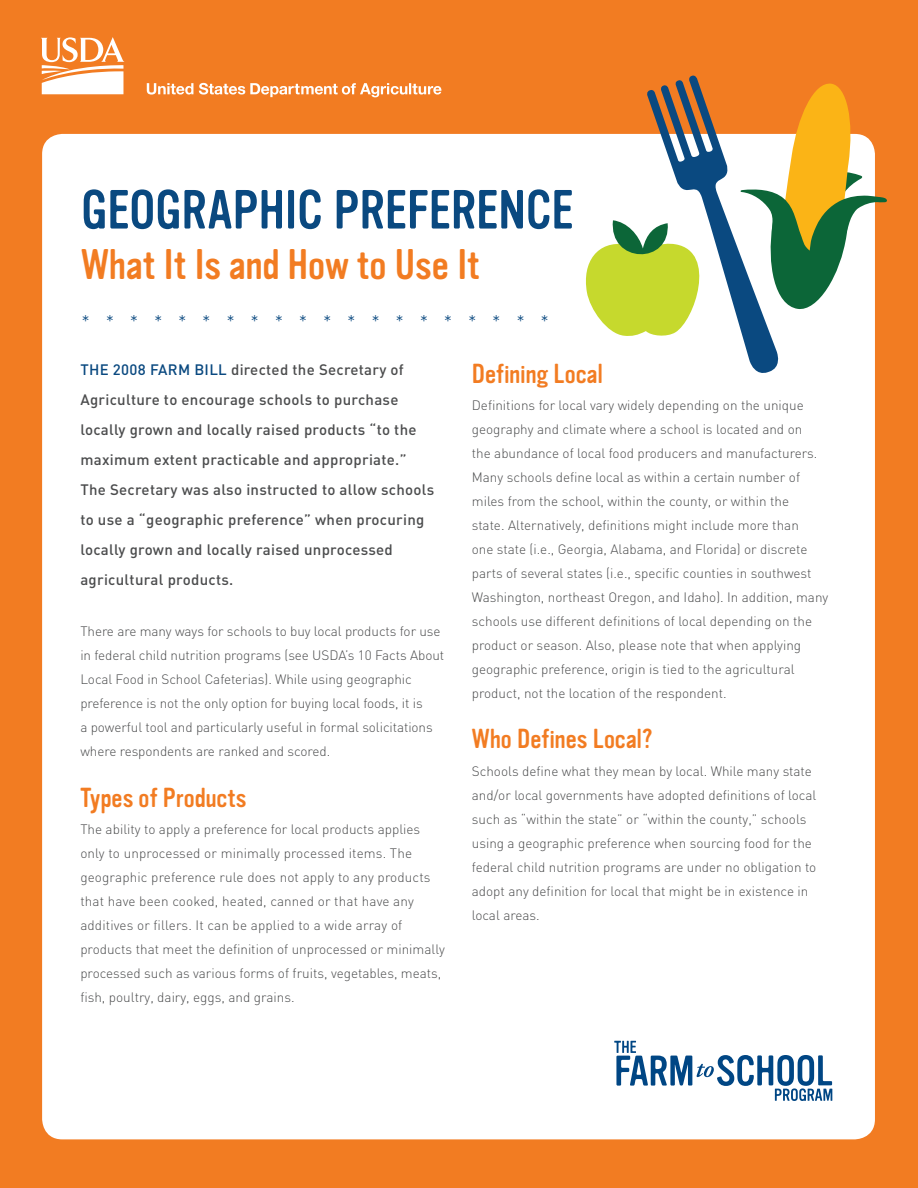
<style>
.page{position:relative;width:918px;height:1188px;background:#f27c22}
.page>*{position:absolute;margin:0;border:0;box-sizing:border-box;transform-origin:0 0}
.Title_2{font:54px "Vinyl OT";letter-spacing:-.005em;color:#0a4980}
.Headlines{font:42px "Vinyl OT";color:#f27c22}
.Headlines-2{font:27px "Vinyl OT";color:#f27c22}
.t1{font:300 18px "DIN";color:#0a4980}
.Opening_Paragraph{font:500 15px/30px "DIN";letter-spacing:.02em;color:#4b4c4d}
.Body{font:300 13.5px/24px "DIN";color:#4b4c4d}
.s1{color:#0a4980}
</style>
<div class="page">
<div style="left:42px;top:134px;width:833px;height:1005px;background:#fff;border-radius:20px"></div>
<svg style="left:41px;top:37px;width:84px;height:57px"></svg>
<svg style="left:147px;top:83px;width:294px;height:14px"></svg>
<svg style="left:614px;top:1041px;width:218px;height:60px"></svg>
<svg style="left:582px;top:75px;width:305px;height:298px"></svg>
<p class="Title_2" style="left:81px;top:180px;width:494px">GEOGRAPHIC PREFERENCE</p>
<p class="Headlines" style="left:81px;top:241px;width:400px">What It Is and How to Use It</p>
<p class="t1" style="left:82px;top:311px;width:469px">********************</p>
<p class="Opening_Paragraph" style="left:80px;top:354px;width:356px"><span class="s1">THE 2008 FARM BILL</span> directed the Secretary of Agriculture to encourage schools to purchase locally grown and locally raised products “to the maximum extent practicable and appropriate.” The Secretary was also instructed to allow schools to use a “geographic preference” when procuring locally grown and locally raised unprocessed agricultural products.</p>
<p class="Body" style="left:80px;top:619px;width:365px">There are many ways for schools to buy local products for use in federal child nutrition programs (see USDA’s 10 Facts About Local Food in School Cafeterias). While using geographic preference is not the only option for buying local foods, it is<br>a powerful tool and particularly useful in formal solicitations where respondents are ranked and scored.</p>
<p class="Headlines-2" style="left:80px;top:783px;width:168px">Types of Products</p>
<p class="Body" style="left:80px;top:817px;width:366px">The ability to apply a preference for local products applies only to unprocessed or minimally processed items. The geographic preference rule does not apply to any products that have been cooked, heated, canned or that have any additives or fillers. It can be applied to a wide array of products that meet the definition of unprocessed or minimally processed such as various forms of fruits, vegetables, meats, fish, poultry, dairy, eggs, and grains.</p>
<p class="Headlines-2" style="left:472px;top:359px;width:133px">Defining Local</p>
<p class="Body" style="left:472px;top:393px;width:358px">Definitions for local vary widely depending on the unique geography and climate where a school is located and on<br>the abundance of local food producers and manufacturers.<br>Many schools define local as within a certain number of miles from the school, within the county, or within the<br>state. Alternatively, definitions might include more than<br>one state (i.e., Georgia, Alabama, and Florida) or discrete parts of several states (i.e., specific counties in southwest Washington, northeast Oregon, and Idaho). In addition, many schools use different definitions of local depending on the product or season. Also, please note that when applying geographic preference, origin is tied to the agricultural product, not the location of the respondent.</p>
<p class="Headlines-2" style="left:472px;top:724px;width:182px">Who Defines Local?</p>
<p class="Body" style="left:472px;top:759px;width:346px">Schools define what they mean by local. While many state and/or local governments have adopted definitions of local such as “within the state” or “within the county,” schools using a geographic preference when sourcing food for the federal child nutrition programs are under no obligation to adopt any definition for local that might be in existence in local areas.</p>
</div>
